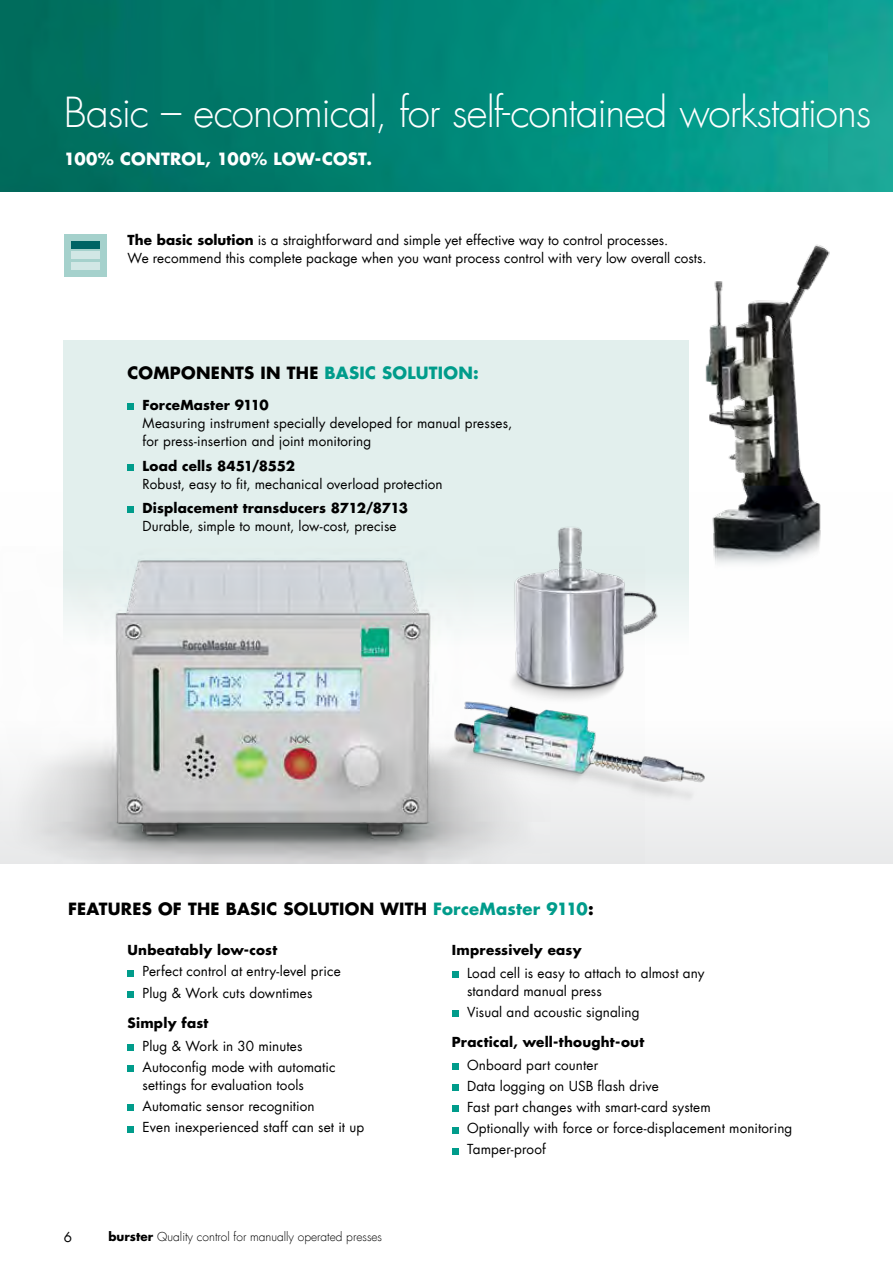
<style>
.page{position:relative;width:893px;height:1263px;background:#fff}
.page>*{position:absolute;margin:0;border:0;box-sizing:border-box;transform-origin:0 0}
.t1{font:300 40.5px "Futura LT";letter-spacing:-.025em;color:#fff}
.t2{font:700 16.5px "Futura LT";letter-spacing:.015em;color:#000}
.t3{font:700 16.5px "Futura LT";letter-spacing:.015em;color:#fff}
.t4{font:13.5px/21.1px "Futura LT";letter-spacing:.01em;color:#000}
.t5{font:700 13.5px "Futura LT";letter-spacing:.015em;color:#000}
.t6{font:300 12px "Futura LT";color:#000}
.s1{font-weight:700}
.s2{color:#009c8b}
</style>
<div class="page">
<img style="left:705px;top:244px;width:125px;height:248px">
<svg style="left:63px;top:492px;width:830px;height:371px"></svg>
<img style="left:0;top:0;width:893px;height:191px">
<div style="left:64px;top:340px;width:625px;height:314px;background:#e2efed"></div>
<svg style="left:128px;top:404px;width:6px;height:6px"></svg>
<svg style="left:128px;top:464px;width:6px;height:6px"></svg>
<div style="left:128px;top:506px;width:6px;height:7px;background:#009c8b"></div>
<svg style="left:128px;top:970px;width:6px;height:6px"></svg>
<div style="left:128px;top:991px;width:6px;height:7px;background:#009c8b"></div>
<div style="left:128px;top:1044px;width:6px;height:7px;background:#009c8b"></div>
<div style="left:128px;top:1065px;width:6px;height:7px;background:#009c8b"></div>
<svg style="left:128px;top:1105px;width:6px;height:6px"></svg>
<svg style="left:128px;top:1126px;width:6px;height:6px"></svg>
<img style="left:0;top:547px;width:644px;height:316px">
<img style="left:409px;top:670px;width:338px;height:186px">
<img style="left:85px;top:547px;width:354px;height:300px">
<img style="left:490px;top:527px;width:192px;height:194px">
<div style="left:64px;top:234px;width:42px;height:42px;background:#a5d1cc"></div>
<div style="left:71px;top:262px;width:28px;height:7px;background:#d1e7e5"></div>
<div style="left:71px;top:251px;width:28px;height:8px;background:#d1e7e5"></div>
<div style="left:71px;top:241px;width:28px;height:7px;background:#006364"></div>
<svg style="left:452px;top:971px;width:6px;height:6px"></svg>
<div style="left:452px;top:1010px;width:6px;height:7px;background:#009c8b"></div>
<div style="left:452px;top:1063px;width:6px;height:7px;background:#009c8b"></div>
<div style="left:452px;top:1084px;width:6px;height:7px;background:#009c8b"></div>
<svg style="left:452px;top:1106px;width:6px;height:6px"></svg>
<svg style="left:452px;top:1127px;width:6px;height:6px"></svg>
<svg style="left:452px;top:1148px;width:6px;height:6px"></svg>
<h1 class="t1" style="left:64px;top:88px;width:809px">Basic – economical, for self-contained workstations</h1>
<p class="t3" style="left:64px;top:148px;width:310px">100% CONTROL, 100% LOW-COST.</p>
<p class="t4" style="left:128px;top:231px;width:581px;line-height:18px"><span class="s1">The basic solution</span> is a straightforward and simple yet effective way to control processes.<br>We recommend this complete package when you want process control with very low overall costs.</p>
<p class="t2" style="left:128px;top:362px;width:353px">COMPONENTS IN THE <span class="s2">BASIC SOLUTION:</span></p>
<p class="t5" style="left:143px;top:396px;width:128px">ForceMaster 9110</p>
<p class="t4" style="left:143px;top:414px;width:371px;line-height:18px">Measuring instrument specially developed for manual presses, for press-insertion and joint monitoring</p>
<p class="t5" style="left:143px;top:456px;width:154px">Load cells 8451/8552</p>
<p class="t4" style="left:143px;top:473px;width:302px">Robust, easy to fit, mechanical overload protection</p>
<p class="t5" style="left:143px;top:499px;width:267px">Displacement transducers 8712/8713</p>
<p class="t4" style="left:143px;top:515px;width:256px">Durable, simple to mount, low-cost, precise</p>
<p class="t2" style="left:68px;top:898px;width:527px">FEATURES OF THE BASIC SOLUTION WITH <span class="s2">ForceMaster 9110</span>:</p>
<p class="t5" style="left:128px;top:941px;width:151px">Unbeatably low-cost</p>
<p class="t4" style="left:143px;top:961px;width:200px">Perfect control at entry-level price<br>Plug &amp; Work cuts downtimes</p>
<p class="t5" style="left:128px;top:1014px;width:82px">Simply fast</p>
<p class="t4" style="left:143px;top:1035px;width:194px">Plug &amp; Work in 30 minutes<br>Autoconfig mode with automatic</p>
<p class="t4" style="left:143px;top:1074px;width:223px">settings for evaluation tools<br>Automatic sensor recognition<br>Even inexperienced staff can set it up</p>
<p class="t4" style="left:64px;top:1227px;width:10px">6</p>
<p class="t6" style="left:108px;top:1229px;width:275px"><span class="s1">burster</span> Quality control for manually operated presses</p>
<p class="t5" style="left:452px;top:941px;width:131px">Impressively easy</p>
<p class="t4" style="left:467px;top:964px;width:239px;line-height:18px">Load cell is easy to attach to almost any standard manual press</p>
<p class="t4" style="left:467px;top:1001px;width:174px">Visual and acoustic signaling</p>
<p class="t5" style="left:452px;top:1033px;width:194px">Practical, well-thought-out</p>
<p class="t4" style="left:467px;top:1054px;width:327px">Onboard part counter<br>Data logging on USB flash drive<br>Fast part changes with smart-card system<br>Optionally with force or force-displacement monitoring Tamper-proof</p>
</div>
